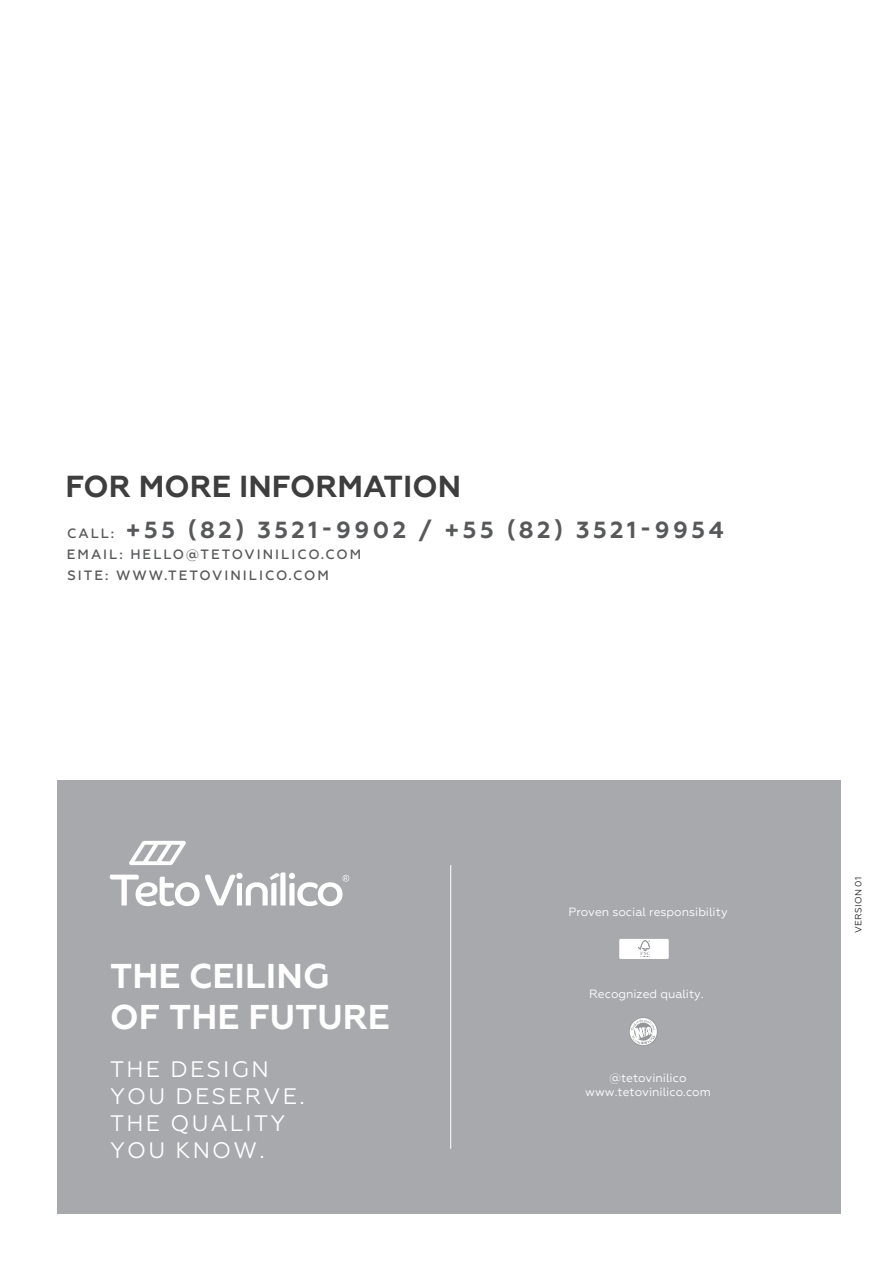
<style>
.page{position:relative;width:893px;height:1263px;background:#fff}
.page>*{position:absolute;margin:0;border:0;box-sizing:border-box;transform-origin:0 0}
.t1{font:700 34.35px/41.2px "Geometria";color:#fff}
.t2{font:700 30.3px "Geometria";color:#3e3e3f}
.t3{font:700 23.25px "Geometria";letter-spacing:.15em;color:#57585a}
.t4{font:22.5px/26.8px "Geometria";letter-spacing:.1em;color:#fff}
.t5{font:500 13.5px/20.4px "Geometria";letter-spacing:.15em;color:#57585a}
.t6{font:12px/14.4px "Geometria";color:#fff;text-align:center}
.t7{font:9px "Geometria";letter-spacing:.025em;color:#231f20}
.s1{font-weight:500;font-size:13.5px}
</style>
<div class="page">
<div style="left:57px;top:780px;width:784px;height:433px;background:#a8a9ad"></div>
<svg style="left:629px;top:1017px;width:29px;height:29px"></svg>
<div style="left:619px;top:939px;width:50px;height:20px;background:#fff;border-radius:2px"></div>
<svg style="left:638px;top:940px;width:12px;height:18px"></svg>
<hr style="left:450px;top:865px;width:1px;height:284px;background:#fff">
<svg style="left:110px;top:872px;width:239px;height:34px"></svg>
<svg style="left:129px;top:841px;width:57px;height:24px"></svg>
<h2 class="t2" style="left:65px;top:469px;width:397px">FOR MORE INFORMATION</h2>
<h3 class="t3" style="left:67px;top:516px;width:658px"><span class="s1">CALL:</span> +55 (82) 3521-9902 / +55 (82) 3521-9954</h3>
<p class="t5" style="left:67px;top:544px;width:296px">EMAIL: HELLO@TETOVINILICO.COM<br>SITE: WWW.TETOVINILICO.COM</p>
<h1 class="t1" style="left:110px;top:956px;width:281px">THE CEILING<br>OF THE FUTURE</h1>
<h3 class="t4" style="left:110px;top:1055px;width:196px">THE DESIGN<br>YOU DESERVE.<br>THE QUALITY<br>YOU KNOW.</h3>
<p class="t6" style="left:568px;top:905px;width:161px">Proven social responsibility</p>
<p class="t6" style="left:589px;top:987px;width:116px">Recognized quality.</p>
<p class="t6" style="left:585px;top:1070px;width:127px">@tetovinilico www.tetovinilico.com</p>
<p class="t7" style="left:853px;top:932px;width:57px;rotate:-90deg">VERSION 01</p>
</div>
